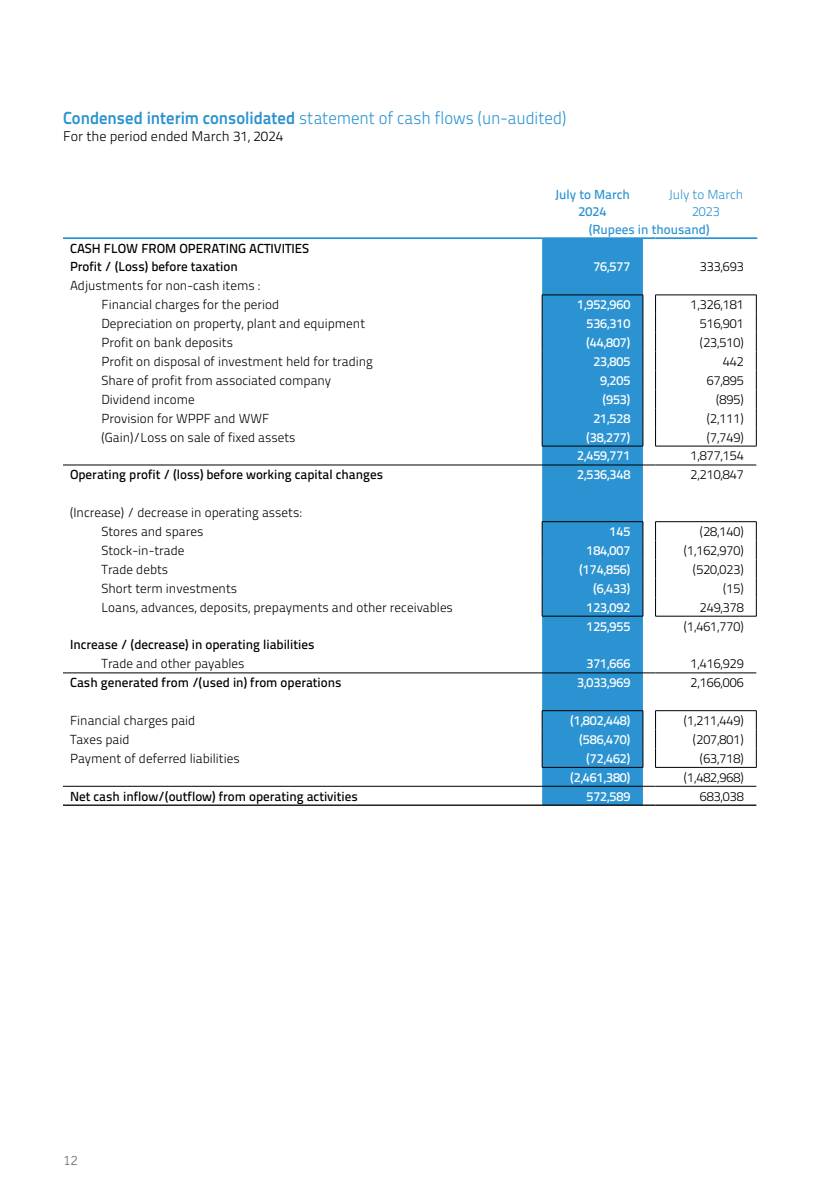
<style>
.page{position:relative;width:819px;height:1197px;background:#fff}
.page>*{position:absolute;margin:0;border:0;box-sizing:border-box;transform-origin:0 0}
.t1{font:17.5px "Titillium Text 25 L 250 wt";color:#2b93d1;scale:.95 1}
.t2{font:14px "Titillium Text 25 L 250 wt";color:#000}
.t3{font:300 14px "Effra";color:#4d4d4f}
.t4{font:13.12px/18.9px "Titillium Text 25 L 250 wt";color:#000}
.t5{font:13.12px/18.9px "Titillium Text 25 L 600 wt";color:#000}
.t6{font:13.12px "Titillium Text 25 L 600 wt";color:#fff}
.t7{font:13.12px/16.8px "Titillium Text 25 L 600 wt";color:#2b93d1;text-align:center}
.t8{font:13.12px/16.8px "Titillium Text 25 L 250 wt";color:#2b93d1;text-align:center}
.s1{font-family:"Titillium Text 25 L 800 wt"}
</style>
<div class="page">
<div style="left:542px;top:239px;width:101px;height:566px;background:#2b93d1"></div>
<hr style="left:542px;top:295px;width:101px;height:1px;background:#000">
<svg style="left:542px;top:295px;width:1px;height:151px"></svg>
<svg style="left:643px;top:295px;width:1px;height:151px"></svg>
<hr style="left:542px;top:446px;width:101px;height:1px;background:#000">
<hr style="left:655px;top:295px;width:102px;height:1px;background:#000">
<svg style="left:655px;top:295px;width:1px;height:151px"></svg>
<svg style="left:756px;top:295px;width:1px;height:151px"></svg>
<hr style="left:655px;top:446px;width:102px;height:1px;background:#000">
<hr style="left:63px;top:465px;width:479px;height:1px;background:#000">
<hr style="left:542px;top:465px;width:101px;height:1px;background:#000">
<svg style="left:643px;top:465px;width:13px;height:1px"></svg>
<hr style="left:656px;top:465px;width:100px;height:1px;background:#000">
<hr style="left:542px;top:521px;width:101px;height:1px;background:#000">
<svg style="left:542px;top:522px;width:1px;height:94px"></svg>
<svg style="left:643px;top:522px;width:1px;height:94px"></svg>
<hr style="left:542px;top:616px;width:101px;height:1px;background:#000">
<hr style="left:655px;top:521px;width:102px;height:1px;background:#000">
<svg style="left:655px;top:522px;width:1px;height:94px"></svg>
<svg style="left:756px;top:522px;width:1px;height:94px"></svg>
<hr style="left:655px;top:616px;width:102px;height:1px;background:#000">
<hr style="left:63px;top:673px;width:479px;height:1px;background:#000">
<hr style="left:542px;top:673px;width:101px;height:1px;background:#000">
<svg style="left:643px;top:673px;width:13px;height:1px"></svg>
<hr style="left:656px;top:673px;width:100px;height:1px;background:#000">
<hr style="left:63px;top:786px;width:479px;height:1px;background:#000">
<hr style="left:542px;top:786px;width:101px;height:1px;background:#000">
<svg style="left:643px;top:786px;width:13px;height:1px"></svg>
<hr style="left:656px;top:786px;width:100px;height:1px;background:#000">
<hr style="left:63px;top:805px;width:479px;height:1px;background:#000">
<hr style="left:542px;top:805px;width:101px;height:1px;background:#000">
<svg style="left:643px;top:805px;width:13px;height:1px"></svg>
<hr style="left:656px;top:805px;width:100px;height:1px;background:#000">
<hr style="left:542px;top:710px;width:101px;height:1px;background:#000">
<svg style="left:542px;top:711px;width:1px;height:56px"></svg>
<svg style="left:643px;top:711px;width:1px;height:56px"></svg>
<hr style="left:542px;top:767px;width:101px;height:1px;background:#000">
<hr style="left:655px;top:710px;width:102px;height:1px;background:#000">
<svg style="left:655px;top:711px;width:1px;height:56px"></svg>
<svg style="left:756px;top:711px;width:1px;height:56px"></svg>
<hr style="left:655px;top:767px;width:102px;height:1px;background:#000">
<hr style="left:63px;top:237px;width:479px;height:2px;background:#2b93d1">
<hr style="left:542px;top:237px;width:101px;height:2px;background:#2b93d1">
<svg style="left:643px;top:237px;width:13px;height:2px"></svg>
<hr style="left:656px;top:237px;width:101px;height:2px;background:#2b93d1">
<h1 class="t1" style="left:63px;top:105px;width:531px"><span class="s1">Condensed interim consolidated</span> statement of cash flows (un-audited)</h1>
<p class="t2" style="left:63px;top:126px;width:222px">For the period ended March 31, 2024</p>
<p class="t5" style="left:70px;top:238px;width:241px">CASH FLOW FROM OPERATING ACTIVITIES<br>Profit / (Loss) before taxation</p>
<p class="t4" style="left:102px;top:276px;width:179px;text-indent:-31px">Adjustments for non-cash items :<br>Financial charges for the period</p>
<p class="t7" style="left:555px;top:185px;width:76px">July to March<br>2024</p>
<p class="t8" style="left:669px;top:185px;width:76px">July to March<br>2023</p>
<p class="t7" style="left:589px;top:220px;width:122px">(Rupees in thousand)</p>
<p class="t6" style="left:593px;top:257px;width:39px">76,577</p>
<p class="t4" style="left:700px;top:257px;width:45px">333,693</p>
<p class="t6" style="left:577px;top:295px;width:55px">1,952,960</p>
<p class="t4" style="left:691px;top:295px;width:55px">1,326,181</p>
<p class="t4" style="left:102px;top:313px;width:265px">Depreciation on property, plant and equipment</p>
<p class="t6" style="left:586px;top:314px;width:45px">536,310</p>
<p class="t4" style="left:700px;top:313px;width:45px">516,901</p>
<p class="t4" style="left:102px;top:332px;width:133px">Profit on bank deposits</p>
<p class="t6" style="left:587px;top:333px;width:45px">(44,807)</p>
<p class="t4" style="left:700px;top:332px;width:45px">(23,510)</p>
<p class="t4" style="left:102px;top:351px;width:273px">Profit on disposal of investment held for trading</p>
<p class="t6" style="left:593px;top:351px;width:39px">23,805</p>
<p class="t4" style="left:723px;top:351px;width:22px">442</p>
<p class="t4" style="left:102px;top:370px;width:231px">Share of profit from associated company</p>
<p class="t6" style="left:600px;top:370px;width:32px">9,205</p>
<p class="t4" style="left:707px;top:370px;width:39px">67,895</p>
<p class="t4" style="left:102px;top:389px;width:95px">Dividend income</p>
<p class="t6" style="left:603px;top:389px;width:29px">(953)</p>
<p class="t4" style="left:716px;top:389px;width:29px">(895)</p>
<p class="t4" style="left:102px;top:408px;width:169px">Provision for WPPF and WWF</p>
<p class="t6" style="left:593px;top:408px;width:39px">21,528</p>
<p class="t4" style="left:707px;top:408px;width:38px">(2,111)</p>
<p class="t4" style="left:102px;top:427px;width:196px">(Gain)/Loss on sale of fixed assets</p>
<p class="t6" style="left:587px;top:427px;width:45px">(38,277)</p>
<p class="t4" style="left:707px;top:427px;width:38px">(7,749)</p>
<p class="t6" style="left:577px;top:446px;width:55px">2,459,771</p>
<p class="t4" style="left:691px;top:446px;width:55px">1,877,154</p>
<p class="t5" style="left:70px;top:465px;width:315px">Operating profit / (loss) before working capital changes</p>
<p class="t6" style="left:577px;top:465px;width:55px">2,536,348</p>
<p class="t4" style="left:691px;top:465px;width:55px">2,210,847</p>
<p class="t4" style="left:102px;top:502px;width:202px;text-indent:-31px">(Increase) / decrease in operating assets:<br>Stores and spares</p>
<p class="t6" style="left:609px;top:522px;width:22px">145</p>
<p class="t4" style="left:700px;top:521px;width:45px">(28,140)</p>
<p class="t4" style="left:102px;top:540px;width:84px">Stock-in-trade</p>
<p class="t6" style="left:586px;top:540px;width:45px">184,007</p>
<p class="t4" style="left:684px;top:540px;width:61px">(1,162,970)</p>
<p class="t4" style="left:102px;top:559px;width:68px">Trade debts</p>
<p class="t6" style="left:580px;top:559px;width:52px">(174,856)</p>
<p class="t4" style="left:693px;top:559px;width:52px">(520,023)</p>
<p class="t4" style="left:102px;top:578px;width:137px">Short term investments</p>
<p class="t6" style="left:593px;top:578px;width:38px">(6,433)</p>
<p class="t4" style="left:723px;top:578px;width:22px">(15)</p>
<p class="t4" style="left:102px;top:597px;width:353px">Loans, advances, deposits, prepayments and other receivables</p>
<p class="t6" style="left:586px;top:597px;width:45px">123,092</p>
<p class="t4" style="left:700px;top:597px;width:45px">249,378</p>
<p class="t6" style="left:586px;top:616px;width:45px">125,955</p>
<p class="t4" style="left:684px;top:616px;width:61px">(1,461,770)</p>
<p class="t5" style="left:70px;top:635px;width:246px">Increase / (decrease) in operating liabilities</p>
<p class="t4" style="left:102px;top:654px;width:145px">Trade and other payables</p>
<p class="t6" style="left:586px;top:654px;width:45px">371,666</p>
<p class="t4" style="left:691px;top:654px;width:55px">1,416,929</p>
<p class="t5" style="left:70px;top:672px;width:273px">Cash generated from /(used in) from operations</p>
<p class="t6" style="left:577px;top:673px;width:55px">3,033,969</p>
<p class="t4" style="left:691px;top:673px;width:55px">2,166,006</p>
<p class="t4" style="left:70px;top:710px;width:127px">Financial charges paid</p>
<p class="t6" style="left:570px;top:711px;width:61px">(1,802,448)</p>
<p class="t4" style="left:684px;top:710px;width:61px">(1,211,449)</p>
<p class="t4" style="left:70px;top:729px;width:61px">Taxes paid</p>
<p class="t6" style="left:580px;top:729px;width:52px">(586,470)</p>
<p class="t4" style="left:693px;top:729px;width:52px">(207,801)</p>
<p class="t4" style="left:70px;top:748px;width:171px">Payment of deferred liabilities</p>
<p class="t6" style="left:587px;top:748px;width:45px">(72,462)</p>
<p class="t4" style="left:700px;top:748px;width:45px">(63,718)</p>
<p class="t6" style="left:570px;top:767px;width:61px">(2,461,380)</p>
<p class="t4" style="left:684px;top:767px;width:61px">(1,482,968)</p>
<p class="t5" style="left:70px;top:786px;width:289px">Net cash inflow/(outflow) from operating activities</p>
<p class="t6" style="left:586px;top:786px;width:45px">572,589</p>
<p class="t4" style="left:700px;top:786px;width:45px">683,038</p>
<p class="t3" style="left:63px;top:1152px;width:17px">12</p>
</div>
